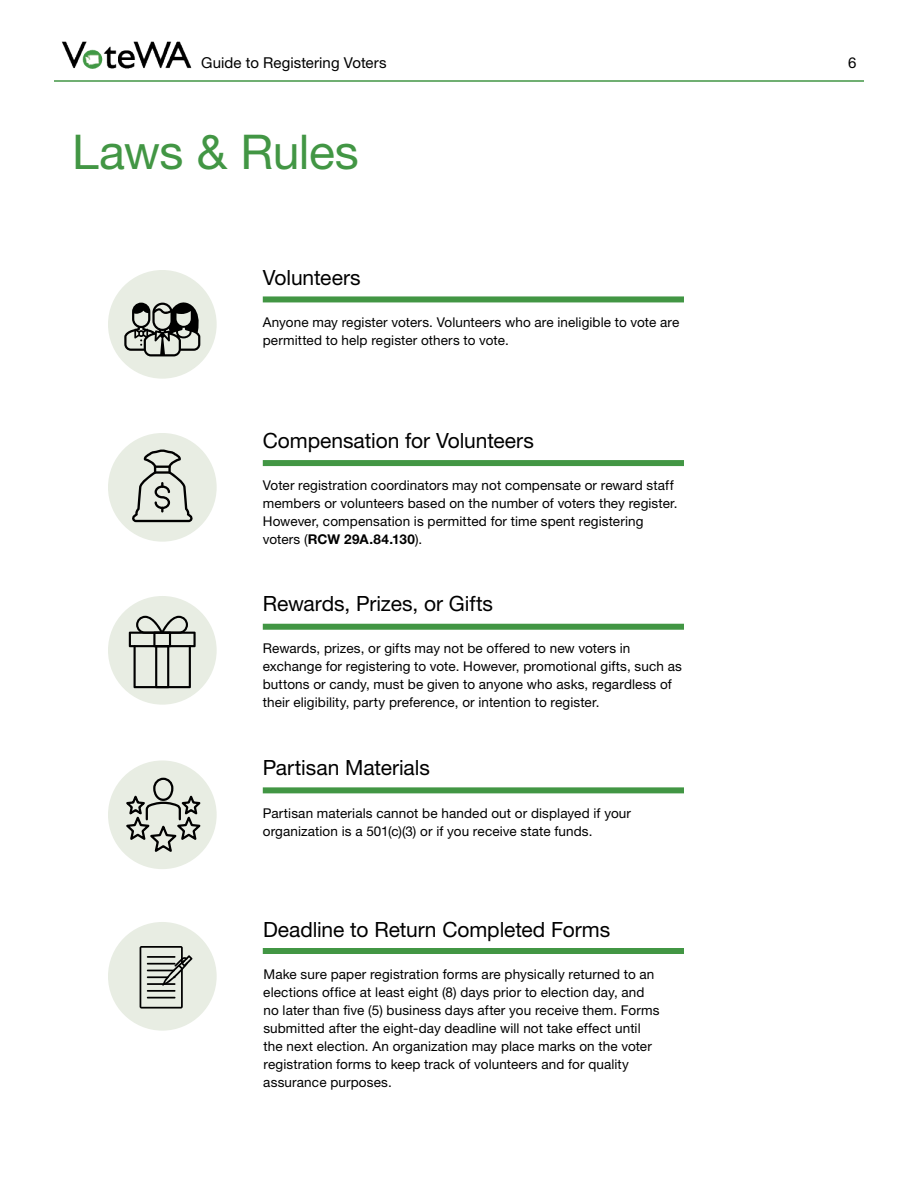
<style>
.page{position:relative;width:918px;height:1188px;background:#fff}
.page>*{position:absolute;margin:0;border:0;box-sizing:border-box;transform-origin:0 0}
.t1{font:48px "Helvetica Neue LT Std";letter-spacing:-.01em;color:#429644}
.t2{font:21px "Helvetica Neue LT Std";letter-spacing:-.005em;color:#000}
.t3{font:15px "Helvetica Neue LT Std";letter-spacing:.005em;color:#000}
.t4{font:13.5px/18px "Helvetica Neue LT Std";letter-spacing:.01em;color:#000}
.s1{font-weight:700}
</style>
<div class="page">
<img style="left:61px;top:41px;width:131px;height:28px">
<hr style="left:54px;top:80px;width:810px;height:2px;background:#429644">
<div style="left:108px;top:270px;width:109px;height:109px;background:#e8ede3;border-radius:50%"></div>
<div style="left:108px;top:433px;width:109px;height:109px;background:#e8ede3;border-radius:50%"></div>
<div style="left:108px;top:596px;width:109px;height:109px;background:#e8ede3;border-radius:50%"></div>
<div style="left:108px;top:760px;width:109px;height:109px;background:#e8ede3;border-radius:50%"></div>
<div style="left:108px;top:922px;width:109px;height:109px;background:#e8ede3;border-radius:50%"></div>
<div style="left:263px;top:296px;width:421px;height:6px;background:#429644"></div>
<div style="left:263px;top:460px;width:421px;height:6px;background:#429644"></div>
<div style="left:263px;top:624px;width:421px;height:6px;background:#429644"></div>
<div style="left:263px;top:787px;width:421px;height:6px;background:#429644"></div>
<div style="left:263px;top:948px;width:421px;height:6px;background:#429644"></div>
<svg style="left:124px;top:302px;width:77px;height:54px"></svg>
<svg style="left:132px;top:449px;width:61px;height:73px"></svg>
<svg style="left:129px;top:616px;width:67px;height:72px"></svg>
<svg style="left:140px;top:946px;width:53px;height:63px"></svg>
<svg style="left:122px;top:777px;width:82px;height:78px"></svg>
<p class="t3" style="left:201px;top:53px;width:187px">Guide to Registering Voters</p>
<p class="t3" style="left:848px;top:53px;width:10px">6</p>
<h1 class="t1" style="left:72px;top:124px;width:288px">Laws &amp; Rules</h1>
<h2 class="t2" style="left:263px;top:265px;width:99px">Volunteers</h2>
<p class="t4" style="left:263px;top:313px;width:418px">Anyone may register voters. Volunteers who are ineligible to vote are permitted to help register others to vote.</p>
<h2 class="t2" style="left:263px;top:428px;width:273px">Compensation for Volunteers</h2>
<p class="t4" style="left:263px;top:476px;width:416px">Voter registration coordinators may not compensate or reward staff members or volunteers based on the number of voters they register.<br>However, compensation is permitted for time spent registering voters (<span class="s1">RCW 29A.84.130</span>).</p>
<h2 class="t2" style="left:263px;top:591px;width:232px">Rewards, Prizes, or Gifts</h2>
<p class="t4" style="left:263px;top:639px;width:421px">Rewards, prizes, or gifts may not be offered to new voters in exchange for registering to vote. However, promotional gifts, such as buttons or candy, must be given to anyone who asks, regardless of their eligibility, party preference, or intention to register.</p>
<h2 class="t2" style="left:263px;top:755px;width:169px">Partisan Materials</h2>
<p class="t4" style="left:263px;top:804px;width:370px">Partisan materials cannot be handed out or displayed if your organization is a 501(c)(3) or if you receive state funds.</p>
<h2 class="t2" style="left:263px;top:917px;width:349px">Deadline to Return Completed Forms</h2>
<p class="t4" style="left:263px;top:965px;width:398px">Make sure paper registration forms are physically returned to an elections office at least eight (8) days prior to election day, and no later than five (5) business days after you receive them. Forms submitted after the eight-day deadline will not take effect until the next election. An organization may place marks on the voter registration forms to keep track of volunteers and for quality assurance purposes.</p>
</div>
